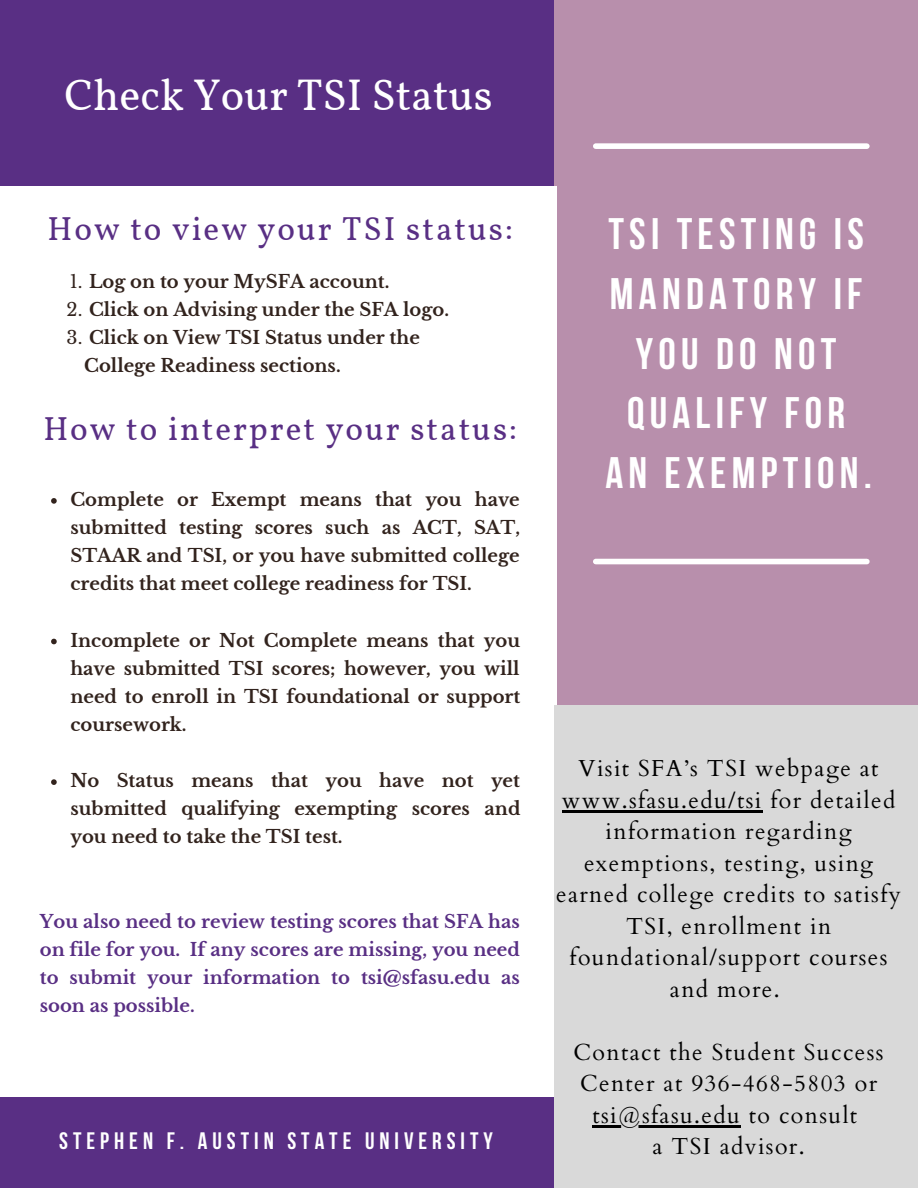
<style>
.page{position:relative;width:918px;height:1188px;background:#592f84}
.page>*{position:absolute;margin:0;border:0;box-sizing:border-box;transform-origin:0 0}
.t1{font:44.25px "Vollkorn";color:#fff}
.t2{font:700 43.95px/59.7px "Bebas Neue";letter-spacing:.12em;color:#fff;text-align:center}
.t3{font:33.15px "Vollkorn";letter-spacing:.06em;color:#592f84}
.t4{font:700 23.7px "Bebas Neue";letter-spacing:.21em;color:#fff}
.t5{font:23.1px/31.5px "Cardo";letter-spacing:.06em;color:#000;text-align:center}
.t6{font:700 18px/28.2px "Libre Baskerville";color:#32231d;text-align:justify}
.t7{font:700 18px/28.2px "Libre Baskerville";color:#592f84;text-align:justify}
.s1{font-weight:400}
</style>
<div class="page">
<div style="left:554px;top:0;width:364px;height:705px;background:#b88fac"></div>
<div style="left:0;top:186px;width:557px;height:910px;background:#fff"></div>
<div style="left:554px;top:705px;width:364px;height:483px;background:#d9d9d9"></div>
<svg style="left:51px;top:498px;width:6px;height:6px"></svg>
<svg style="left:51px;top:639px;width:6px;height:5px"></svg>
<svg style="left:51px;top:779px;width:6px;height:6px"></svg>
<hr style="left:562px;top:810px;width:201px;height:2px;background:#000">
<hr style="left:592px;top:1125px;width:149px;height:2px;background:#000">
<div style="left:596px;top:143px;width:271px;height:6px;background:#fff"></div>
<div style="left:596px;top:559px;width:271px;height:5px;background:#fff"></div>
<p class="t1" style="left:64px;top:68px;width:430px">Check Your TSI Status</p>
<p class="t3" style="left:48px;top:208px;width:467px">How to view your TSI status:</p>
<p class="t6" style="left:70px;top:267px;width:321px"><span class="s1">1.</span> Log on to your MySFA account.</p>
<p class="t6" style="left:67px;top:295px;width:384px"><span class="s1">2.</span> Click on Advising under the SFA logo.</p>
<p class="t6" style="left:84px;top:324px;width:337px;text-indent:-18px"><span class="s1">3.</span> Click on View TSI Status under the<br>College Readiness sections.</p>
<p class="t3" style="left:43px;top:408px;width:475px">How to interpret your status:</p>
<p class="t6" style="left:70px;top:486px;width:451px">Complete or Exempt means that you have submitted testing scores such as ACT, SAT, STAAR and TSI, or you have submitted college credits that meet college readiness for TSI.</p>
<p class="t6" style="left:70px;top:626px;width:452px">Incomplete or Not Complete means that you have submitted TSI scores; however, you will need to enroll in TSI foundational or support coursework.</p>
<p class="t6" style="left:70px;top:767px;width:452px">No Status means that you have not yet submitted qualifying exempting scores and you need to take the TSI test.</p>
<p class="t7" style="left:40px;top:907px;width:482px">You also need to review testing scores that SFA has on file for you. If any scores are missing, you need to submit your information to tsi@sfasu.edu as soon as possible.</p>
<p class="t4" style="left:59px;top:1131px;width:435px">STEPHEN F. AUSTIN STATE UNIVERSITY</p>
<p class="t2" style="left:608px;top:209px;width:257px">TSI TESTING IS<br>MANDATORY IF<br>YOU DO NOT<br>QUALIFY FOR</p>
<p class="t2" style="left:605px;top:447px;width:268px">AN EXEMPTION.</p>
<p class="t5" style="left:556px;top:753px;width:346px">Visit SFA’s TSI webpage at www.sfasu.edu/tsi for detailed information regarding exemptions, testing, using earned college credits to satisfy<br>TSI, enrollment in foundational/support courses</p>
<p class="t5" style="left:670px;top:974px;width:111px">and more.</p>
<p class="t5" style="left:574px;top:1037px;width:312px">Contact the Student Success</p>
<p class="t5" style="left:580px;top:1068px;width:299px">Center at 936-468-5803 or tsi@sfasu.edu to consult</p>
<p class="t5" style="left:653px;top:1131px;width:154px">a TSI advisor.</p>
</div>
